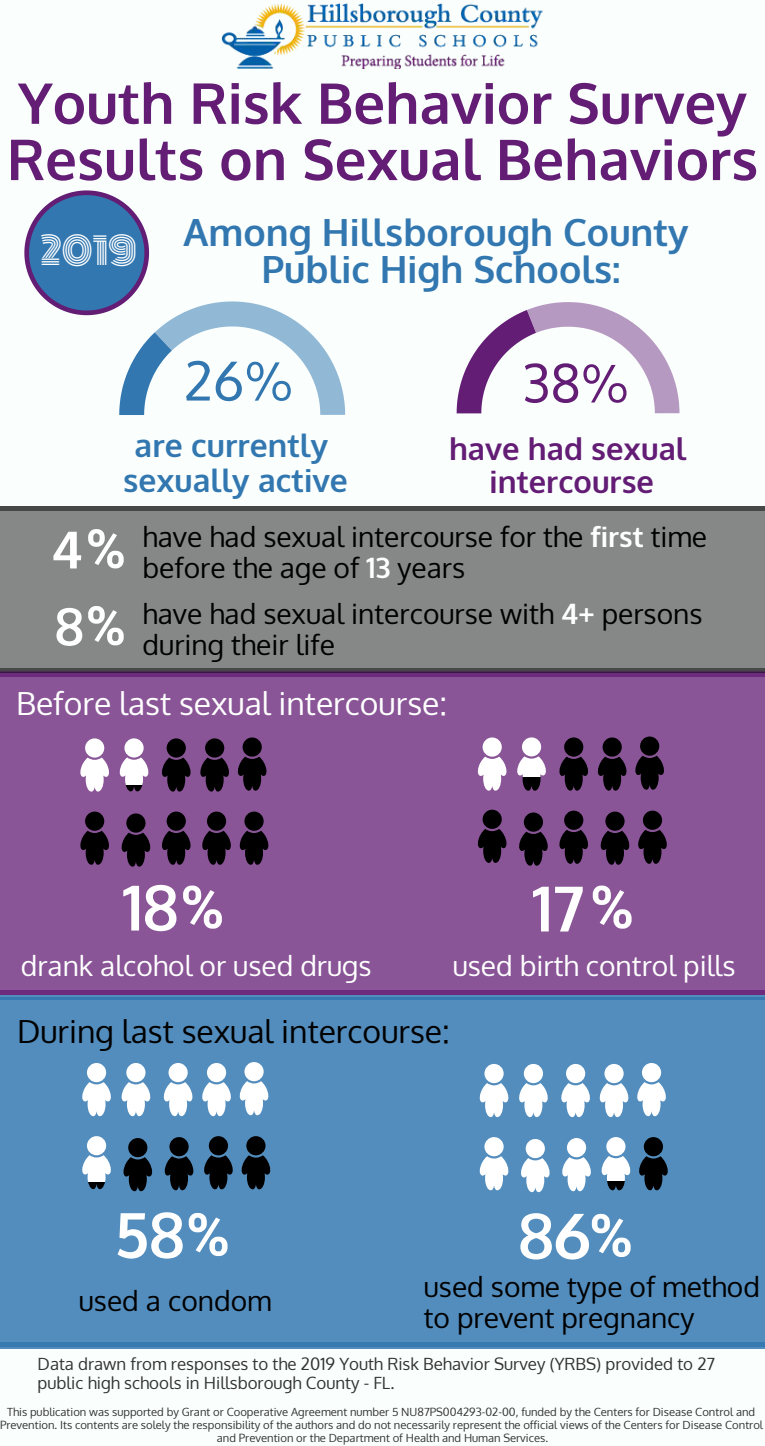
<style>
.page{position:relative;width:765px;height:1446px;background:#fff}
.page>*{position:absolute;margin:0;border:0;box-sizing:border-box;transform-origin:0 0}
.t1{font:700 62.75px "Oxygen";color:#fff}
.t2{font:700 56.25px/56.2px "Oxygen";color:#641d75}
.t3{font:53.5px "Oxygen";color:#3277b0}
.t4{font:52.5px "Oxygen";color:#641d75}
.t5{font:700 51.5px "Oxygen";color:#fff}
.t6{font:700 37.5px/37.5px "Oxygen";color:#3277b0;text-align:center}
.t7{font:36.5px "Monoton";color:#fff}
.t8{font:31.88px "Oxygen";color:#000}
.t9{font:31.88px "Oxygen";color:#fff}
.t10{font:700 31.88px/34.8px "Oxygen";color:#3277b0;text-align:center}
.t11{font:700 31px/33.8px "Oxygen";color:#641d75;text-align:center}
.t12{font:28.12px/31px "Oxygen";color:#000}
.t13{font:28.12px "Oxygen";color:#fff}
.t14{font:16.88px/19.8px "Oxygen";color:#333}
.t15{font:11.25px/13.1px "Oxygen";color:#333;text-align:center}
.s1{font-weight:700;color:#fff}
</style>
<div class="page">
<div style="left:0;top:0;width:765px;height:1445px;background:#fafffe"></div>
<div style="left:0;top:506px;width:765px;height:164px;background:#858887"></div>
<div style="left:0;top:997px;width:765px;height:351px;background:#538dbd"></div>
<div style="left:0;top:670px;width:765px;height:324px;background:#895597"></div>
<div style="left:0;top:671px;width:765px;height:5px;background:#641d75;opacity:.75"></div>
<div style="left:0;top:990px;width:765px;height:5px;background:#6d2b7d"></div>
<img style="left:221px;top:3px;width:322px;height:66px">
<svg style="left:88px;top:529px;width:36px;height:39px"></svg>
<svg style="left:88px;top:606px;width:36px;height:39px"></svg>
<svg style="left:183px;top:885px;width:39px;height:43px"></svg>
<svg style="left:24px;top:190px;width:321px;height:225px"></svg>
<svg style="left:457px;top:302px;width:223px;height:111px"></svg>
<div style="left:0;top:506px;width:765px;height:5px;background:#464848"></div>
<svg style="left:80px;top:738px;width:29px;height:53px"></svg>
<svg style="left:119px;top:738px;width:30px;height:53px"></svg>
<svg style="left:162px;top:738px;width:29px;height:53px"></svg>
<svg style="left:237px;top:737px;width:30px;height:53px"></svg>
<svg style="left:200px;top:738px;width:29px;height:53px"></svg>
<svg style="left:80px;top:811px;width:29px;height:53px"></svg>
<svg style="left:121px;top:813px;width:30px;height:53px"></svg>
<svg style="left:162px;top:811px;width:29px;height:53px"></svg>
<svg style="left:202px;top:811px;width:29px;height:53px"></svg>
<svg style="left:239px;top:811px;width:30px;height:53px"></svg>
<svg style="left:477px;top:737px;width:30px;height:53px"></svg>
<svg style="left:517px;top:737px;width:29px;height:53px"></svg>
<svg style="left:559px;top:737px;width:29px;height:53px"></svg>
<svg style="left:635px;top:736px;width:29px;height:53px"></svg>
<svg style="left:597px;top:737px;width:30px;height:53px"></svg>
<svg style="left:477px;top:809px;width:30px;height:53px"></svg>
<svg style="left:519px;top:812px;width:29px;height:53px"></svg>
<svg style="left:559px;top:810px;width:29px;height:53px"></svg>
<svg style="left:600px;top:811px;width:30px;height:53px"></svg>
<svg style="left:638px;top:810px;width:29px;height:53px"></svg>
<div style="left:0;top:995px;width:765px;height:5px;background:#3277b0;opacity:.83"></div>
<hr style="left:0;top:1342px;width:765px;height:4px;background:#3277b0">
<svg style="left:593px;top:885px;width:39px;height:43px"></svg>
<svg style="left:82px;top:1063px;width:29px;height:52px"></svg>
<svg style="left:121px;top:1063px;width:30px;height:52px"></svg>
<svg style="left:163px;top:1063px;width:30px;height:52px"></svg>
<svg style="left:239px;top:1062px;width:30px;height:53px"></svg>
<svg style="left:202px;top:1063px;width:29px;height:52px"></svg>
<svg style="left:82px;top:1136px;width:29px;height:52px"></svg>
<svg style="left:123px;top:1138px;width:30px;height:52px"></svg>
<svg style="left:164px;top:1137px;width:30px;height:53px"></svg>
<svg style="left:204px;top:1136px;width:29px;height:53px"></svg>
<svg style="left:241px;top:1136px;width:30px;height:53px"></svg>
<svg style="left:479px;top:1064px;width:30px;height:52px"></svg>
<svg style="left:519px;top:1063px;width:29px;height:53px"></svg>
<svg style="left:561px;top:1064px;width:29px;height:52px"></svg>
<svg style="left:637px;top:1063px;width:29px;height:52px"></svg>
<svg style="left:599px;top:1064px;width:30px;height:52px"></svg>
<svg style="left:479px;top:1137px;width:30px;height:53px"></svg>
<svg style="left:521px;top:1139px;width:29px;height:52px"></svg>
<svg style="left:562px;top:1138px;width:29px;height:52px"></svg>
<svg style="left:601px;top:1137px;width:30px;height:53px"></svg>
<svg style="left:639px;top:1137px;width:29px;height:53px"></svg>
<svg style="left:189px;top:1213px;width:39px;height:42px"></svg>
<svg style="left:592px;top:1213px;width:39px;height:43px"></svg>
<div style="left:0;top:667px;width:765px;height:5px;background:#464848"></div>
<h2 class="t2" style="left:7px;top:77px;width:753px">Youth Risk Behavior Survey<br>Results on Sexual Behaviors</h2>
<h3 class="t7" style="left:41px;top:223px;width:98px">2019</h3>
<h3 class="t6" style="left:184px;top:214px;width:507px">Among Hillsborough County<br>Public High Schools:</h3>
<h3 class="t3" style="left:184px;top:345px;width:111px">26%</h3>
<h3 class="t4" style="left:522px;top:348px;width:108px">38%</h3>
<h3 class="t5" style="left:51px;top:517px;width:33px">4</h3>
<h3 class="t5" style="left:55px;top:594px;width:30px">8</h3>
<h3 class="t10" style="left:123px;top:429px;width:226px">are currently sexually active</h3>
<h3 class="t11" style="left:449px;top:432px;width:239px">have had sexual intercourse</h3>
<h3 class="t12" style="left:143px;top:521px;width:566px">have had sexual intercourse for the <span class="s1">first</span> time before the age of <span class="s1">13</span> years</h3>
<h3 class="t12" style="left:143px;top:598px;width:561px">have had sexual intercourse with <span class="s1">4+</span> persons during their life</h3>
<h3 class="t9" style="left:16px;top:681px;width:433px">Before last sexual intercourse:</h3>
<h1 class="t1" style="left:122px;top:868px;width:58px">18</h1>
<h3 class="t13" style="left:21px;top:946px;width:352px">drank alcohol or used drugs</h3>
<h1 class="t1" style="left:532px;top:869px;width:54px">17</h1>
<h3 class="t13" style="left:453px;top:946px;width:284px">used birth control pills</h3>
<h3 class="t8" style="left:17px;top:1009px;width:434px">During last sexual intercourse:</h3>
<h1 class="t1" style="left:114px;top:1195px;width:72px">58</h1>
<h1 class="t1" style="left:518px;top:1196px;width:74px">86</h1>
<h3 class="t12" style="left:79px;top:1284px;width:194px">used a condom</h3>
<h3 class="t12" style="left:424px;top:1271px;width:338px">used some type of method to prevent pregnancy</h3>
<h3 class="t14" style="left:38px;top:1353px;width:679px">Data drawn from responses to the 2019 Youth Risk Behavior Survey (YRBS) provided to 27 public high schools in Hillsborough County - FL.</h3>
<p class="t15" style="left:0;top:1404px;width:765px">This publication was supported by Grant or Cooperative Agreement number 5 NU87PS004293-02-00, funded by the Centers for Disease Control and<br>Prevention. Its contents are solely the responsibility of the authors and do not necessarily represent the official views of the Centers for Disease Control and Prevention or the Department of Health and Human Services.</p>
</div>
